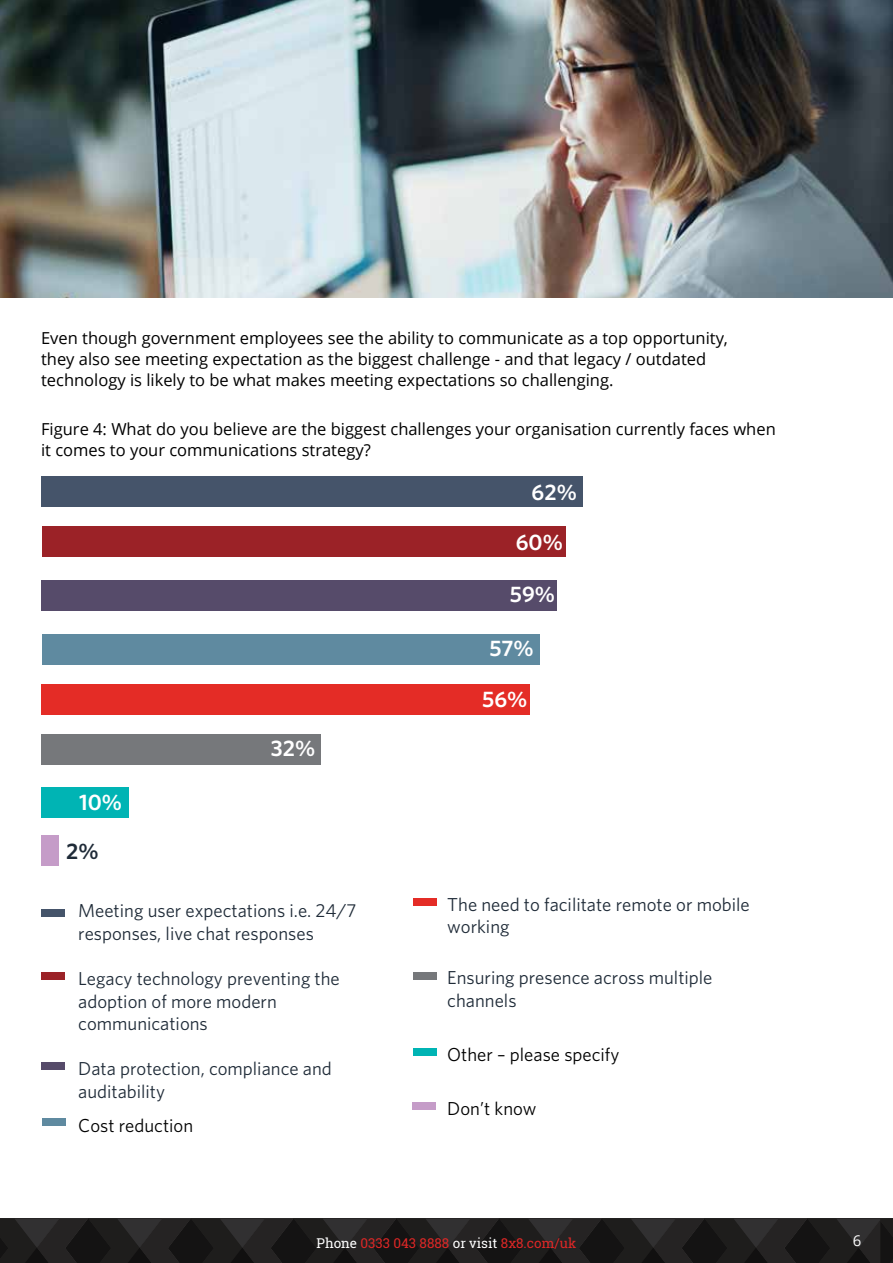
<style>
.page{position:relative;width:893px;height:1263px;background:#fff}
.page>*{position:absolute;margin:0;border:0;box-sizing:border-box;transform-origin:0 0}
.t1{font:600 22.5px "Whitney";color:#fff}
.t2{font:600 22.5px "Whitney";color:#1f2b38}
.t3{font:18.75px/22.5px "Whitney";color:#1f2b38}
.t4{font:18.75px "Whitney";color:#000}
.t5{font:16.5px/21px "Open Sans";color:#000}
.t6{font:15px "Open Sans";color:#fff}
.t7{font:13.5px "Roboto Slab";color:#de2726}
.s1{color:#fff}
</style>
<div class="page">
<svg style="left:0;top:1219px;width:893px;height:44px"></svg>
<img style="left:0;top:0;width:893px;height:298px">
<div style="left:41px;top:909px;width:24px;height:8px;background:#45546a"></div>
<div style="left:41px;top:972px;width:24px;height:8px;background:#9b2227"></div>
<div style="left:41px;top:1062px;width:24px;height:8px;background:#564b6a"></div>
<div style="left:42px;top:1118px;width:24px;height:8px;background:#5f8aa0"></div>
<div style="left:413px;top:898px;width:23px;height:8px;background:#e42c26"></div>
<div style="left:413px;top:972px;width:23px;height:8px;background:#76787b"></div>
<div style="left:413px;top:1048px;width:23px;height:8px;background:#00b4b4"></div>
<div style="left:412px;top:1102px;width:24px;height:8px;background:#c59cc8"></div>
<div style="left:42px;top:836px;width:17px;height:30px;background:#c59cc8"></div>
<div style="left:42px;top:787px;width:87px;height:30px;background:#00b4b4"></div>
<div style="left:42px;top:634px;width:497px;height:30px;background:#5f8aa0"></div>
<div style="left:42px;top:735px;width:279px;height:30px;background:#76787b"></div>
<div style="left:41px;top:581px;width:515px;height:30px;background:#564b6a"></div>
<div style="left:41px;top:684px;width:489px;height:31px;background:#e42c26"></div>
<div style="left:42px;top:527px;width:523px;height:30px;background:#9b2227"></div>
<div style="left:42px;top:477px;width:541px;height:30px;background:#45546a"></div>
<p class="t5" style="left:41px;top:327px;width:688px">Even though government employees see the ability to communicate as a top opportunity, they also see meeting expectation as the biggest challenge - and that legacy / outdated technology is likely to be what makes meeting expectations so challenging.</p>
<p class="t5" style="left:41px;top:418px;width:736px">Figure 4: What do you believe are the biggest challenges your organisation currently faces when it comes to your communications strategy?</p>
<h1 class="t1" style="left:532px;top:477px;width:47px">62%</h1>
<h1 class="t1" style="left:516px;top:527px;width:49px">60%</h1>
<h1 class="t1" style="left:510px;top:579px;width:47px">59%</h1>
<h1 class="t1" style="left:489px;top:633px;width:46px">57%</h1>
<h1 class="t1" style="left:79px;top:787px;width:44px">10%</h1>
<h1 class="t2" style="left:66px;top:836px;width:34px">2%</h1>
<h1 class="t1" style="left:271px;top:733px;width:46px">32%</h1>
<p class="t3" style="left:78px;top:899px;width:280px">Meeting user expectations i.e. 24/7 responses, live chat responses</p>
<p class="t3" style="left:78px;top:967px;width:263px">Legacy technology preventing the adoption of more modern communications</p>
<p class="t3" style="left:78px;top:1057px;width:255px">Data protection, compliance and auditability</p>
<p class="t4" style="left:78px;top:1113px;width:116px">Cost reduction</p>
<h1 class="t1" style="left:482px;top:684px;width:47px">56%</h1>
<p class="t3" style="left:447px;top:893px;width:304px">The need to facilitate remote or mobile working</p>
<p class="t3" style="left:447px;top:966px;width:267px">Ensuring presence across multiple channels</p>
<p class="t4" style="left:447px;top:1042px;width:174px">Other – please specify</p>
<p class="t4" style="left:447px;top:1096px;width:91px">Don’t know</p>
<p class="t7" style="left:316px;top:1233px;width:261px"><span class="s1">Phone</span> 0333 043 8888 <span class="s1">or visit</span> 8x8.com/uk</p>
<p class="t6" style="left:853px;top:1230px;width:10px">6</p>
</div>
